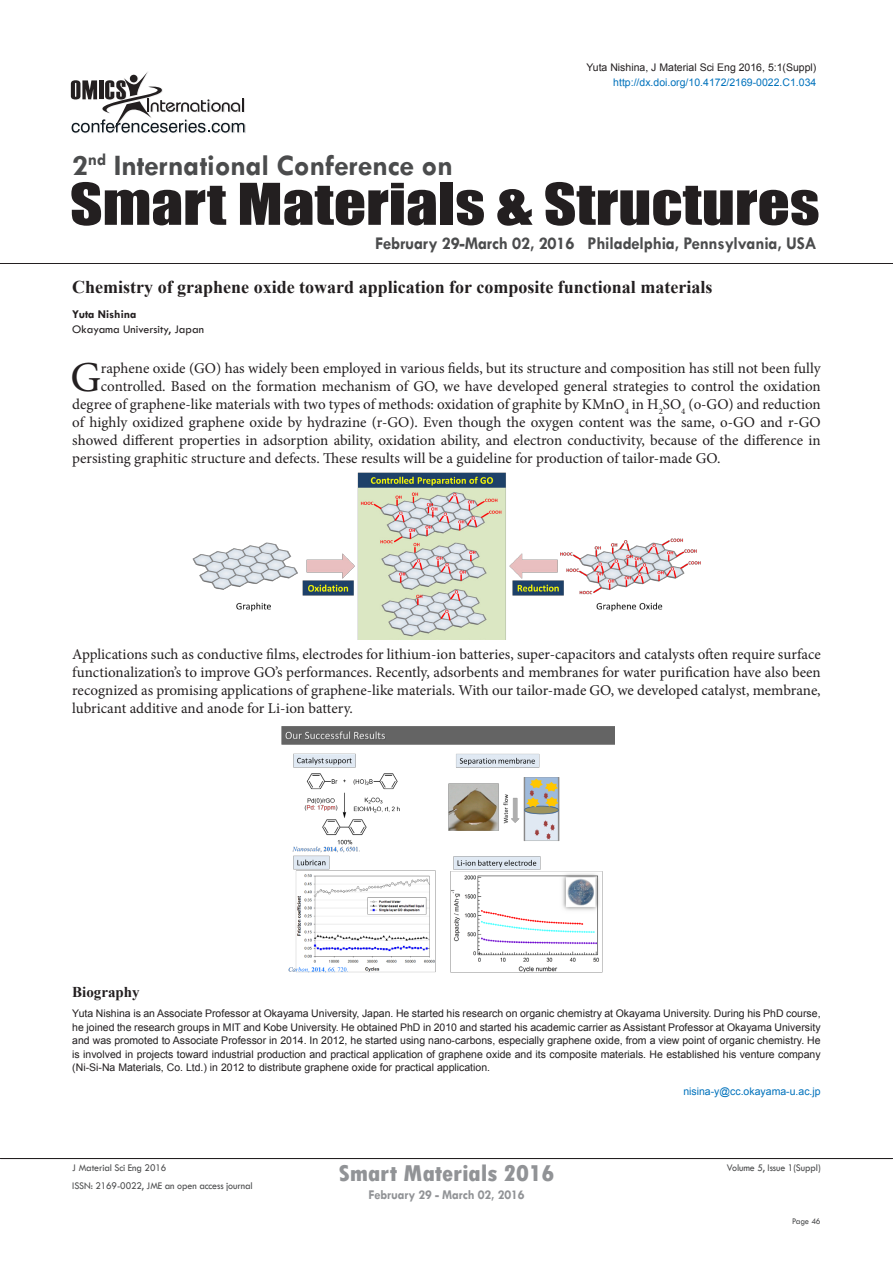
<style>
.page{position:relative;width:893px;height:1263px;background:#fff}
.page>*{position:absolute;margin:0;border:0;box-sizing:border-box;transform-origin:0 0}
.t1{font:53.1px "Impact";color:#231f20;scale:1.19 1}
.t2{font:42.75px "Minion Pro";color:#231f20}
.t3{font:700 30px "Tw Cen";letter-spacing:-.01em;color:#4b4c4d}
.t4{font:800 condensed 24px "Tw Cen";letter-spacing:-.01em;color:#919396;scale:1.1 1}
.t5{font:700 18px "Times New Roman";color:#231f20}
.t6{font:700 18px "Tw Cen";letter-spacing:-.01em;color:#4b4c4d;scale:.95 1}
.t7{font:15px/18px "Minion Pro";color:#231f20;text-align:justify}
.t8{font:700 15px "Times New Roman";color:#231f20}
.t9{font:700 13.5px "Tw Cen";letter-spacing:-.01em;color:#919396;scale:.95 1}
.t10{font:12px "Tw Cen";color:#231f20}
.t11{font:700 12px "Tw Cen";color:#231f20}
.t12{font:10.5px/13.5px "Arial";color:#231f20;text-align:justify}
.t13{font:10.5px "Tw Cen";letter-spacing:-.01em;color:#4b4c4d;scale:.95 1}
.t14{font:10.5px "Arial";color:#0072bc}
.t15{font:9px "Tw Cen";letter-spacing:-.02em;color:#4b4c4d;scale:.95 1}
</style>
<div class="page">
<svg style="left:71px;top:72px;width:174px;height:61px"></svg>
<hr style="left:0;top:263px;width:893px;height:1px;background:#231f20">
<hr style="left:0;top:1158px;width:893px;height:1px;background:#231f20">
<img style="left:192px;top:472px;width:509px;height:167px">
<img style="left:281px;top:727px;width:333px;height:246px">
<p class="t12" style="left:586px;top:61px;width:231px">Yuta Nishina, J Material Sci Eng 2016, 5:1(Suppl)</p>
<p class="t14" style="left:613px;top:75px;width:205px">http://dx.doi.org/10.4172/2169-0022.C1.034</p>
<h3 class="t3" style="left:72px;top:148px;width:382px">2<sup>nd</sup> International Conference on</h3>
<h1 class="t1" style="left:70px;top:163px;width:631px">Smart Materials &amp; Structures</h1>
<p class="t6" style="left:375px;top:233px;width:466px">February 29-March 02, 2016 Philadelphia, Pennsylvania, USA</p>
<p class="t5" style="left:72px;top:274px;width:642px">Chemistry of graphene oxide toward application for composite functional materials</p>
<p class="t11" style="left:72px;top:307px;width:66px">Yuta Nishina</p>
<p class="t10" style="left:72px;top:322px;width:133px">Okayama University, Japan</p>
<p class="t2" style="left:70px;top:348px;width:32px">G</p>
<p class="t7" style="left:101px;top:359px;width:721px">raphene oxide (GO) has widely been employed in various fields, but its structure and composition has still not been fully</p>
<p class="t7" style="left:101px;top:377px;width:721px">controlled. Based on the formation mechanism of GO, we have developed general strategies to control the oxidation</p>
<p class="t7" style="left:72px;top:395px;width:750px">degree of graphene-like materials with two types of methods: oxidation of graphite by KMnO<sub>4</sub> in H<sub>2</sub>SO<sub>4</sub> (o-GO) and reduction</p>
<p class="t7" style="left:72px;top:413px;width:750px">of highly oxidized graphene oxide by hydrazine (r-GO). Even though the oxygen content was the same, o-GO and r-GO</p>
<p class="t7" style="left:72px;top:431px;width:750px">showed different properties in adsorption ability, oxidation ability, and electron conductivity, because of the difference in</p>
<p class="t7" style="left:72px;top:449px;width:650px">persisting graphitic structure and defects. These results will be a guideline for production of tailor-made GO.</p>
<p class="t7" style="left:72px;top:645px;width:750px">Applications such as conductive films, electrodes for lithium-ion batteries, super-capacitors and catalysts often require surface functionalization’s to improve GO’s performances. Recently, adsorbents and membranes for water purification have also been recognized as promising applications of graphene-like materials. With our tailor-made GO, we developed catalyst, membrane, lubricant additive and anode for Li-ion battery.</p>
<p class="t8" style="left:72px;top:982px;width:69px">Biography</p>
<p class="t12" style="left:72px;top:1007px;width:750px">Yuta Nishina is an Associate Professor at Okayama University, Japan. He started his research on organic chemistry at Okayama University. During his PhD course, he joined the research groups in MIT and Kobe University. He obtained PhD in 2010 and started his academic carrier as Assistant Professor at Okayama University and was promoted to Associate Professor in 2014. In 2012, he started using nano-carbons, especially graphene oxide, from a view point of organic chemistry. He is involved in projects toward industrial production and practical application of graphene oxide and its composite materials. He established his venture company (Ni-Si-Na Materials, Co. Ltd.) in 2012 to distribute graphene oxide for practical application.</p>
<p class="t14" style="left:683px;top:1085px;width:139px">nisina-y@cc.okayama-u.ac.jp</p>
<h3 class="t4" style="left:339px;top:1159px;width:198px">Smart Materials 2016</h3>
<p class="t9" style="left:368px;top:1186px;width:166px">February 29 - March 02, 2016</p>
<p class="t13" style="left:72px;top:1162px;width:100px">J Material Sci Eng 2016</p>
<p class="t13" style="left:727px;top:1162px;width:100px">Volume 5, Issue 1(Suppl)</p>
<p class="t13" style="left:72px;top:1179px;width:191px">ISSN: 2169-0022, JME an open access journal</p>
<p class="t15" style="left:792px;top:1215px;width:32px">Page 46</p>
</div>
